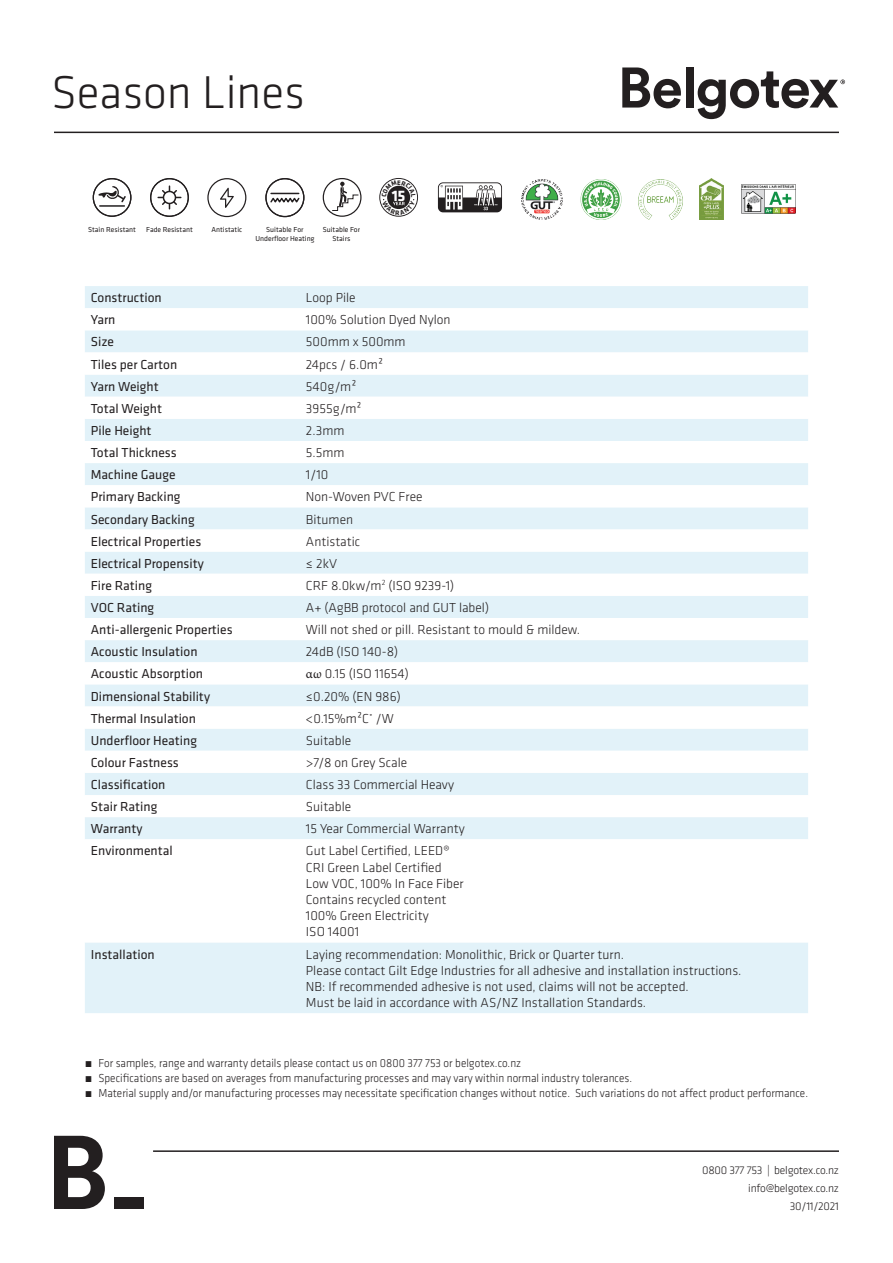
<style>
.page{position:relative;width:893px;height:1263px;background:#fff}
.page>*{position:absolute;margin:0;border:0;box-sizing:border-box;transform-origin:0 0}
.t1{font:300 47.7px "Klavika";color:#231f20}
.t2{font:700 15.9px "Klavika";color:#fff}
.t3{font:300 13.5px/16.2px "Klavika";color:#231f20}
.t4{font:13.5px "Klavika";color:#231f20}
.t5{font:300 12px "Klavika";color:#231f20;scale:.94 1}
.t6{font:300 11.55px/18px "Klavika";letter-spacing:-.02em;color:#231f20;text-align:right}
.t7{font:7.5px/9px "Klavika";color:#231f20;text-align:center}
.s1{font-family:"Minion Pro";font-weight:400}
</style>
<div class="page">
<div style="left:85px;top:286px;width:723px;height:727px;background:#e2f2f9"></div>
<svg style="left:85px;top:308px;width:723px;height:67px"></svg>
<svg style="left:85px;top:397px;width:723px;height:545px"></svg>
<svg style="left:622px;top:67px;width:59px;height:41px"></svg>
<div style="left:686px;top:67px;width:7px;height:41px;background:#231f20"></div>
<svg style="left:698px;top:71px;width:147px;height:48px"></svg>
<hr style="left:54px;top:132px;width:785px;height:1px;background:#231f20">
<svg style="left:54px;top:1136px;width:51px;height:73px"></svg>
<div style="left:114px;top:1197px;width:30px;height:12px;background:#231f20"></div>
<hr style="left:153px;top:1150px;width:686px;height:2px;background:#231f20">
<svg style="left:207px;top:178px;width:39px;height:39px"></svg>
<svg style="left:150px;top:178px;width:39px;height:39px"></svg>
<svg style="left:93px;top:178px;width:38px;height:39px"></svg>
<hr style="left:100px;top:205px;width:24px;height:2px;background:#231f20">
<svg style="left:265px;top:178px;width:39px;height:39px"></svg>
<img style="left:741px;top:185px;width:54px;height:28px">
<img style="left:639px;top:179px;width:44px;height:40px">
<img style="left:522px;top:179px;width:40px;height:41px">
<img style="left:699px;top:178px;width:24px;height:42px">
<img style="left:580px;top:179px;width:41px;height:41px">
<svg style="left:323px;top:178px;width:39px;height:39px"></svg>
<svg style="left:379px;top:178px;width:39px;height:39px"></svg>
<h1 class="t1" style="left:51px;top:63px;width:255px">Season Lines</h1>
<p class="t7" style="left:88px;top:225px;width:49px">Stain Resistant</p>
<p class="t7" style="left:146px;top:225px;width:48px">Fade Resistant</p>
<p class="t7" style="left:212px;top:225px;width:32px">Antistatic</p>
<p class="t7" style="left:255px;top:225px;width:60px">Suitable For<br>Underfloor Heating</p>
<p class="t7" style="left:323px;top:224px;width:39px">Suitable For<br>Stairs</p>
<p class="t2" style="left:392px;top:184px;width:15px">15</p>
<p class="t4" style="left:91px;top:289px;width:72px">Construction</p>
<p class="t3" style="left:306px;top:289px;width:51px">Loop Pile</p>
<p class="t4" style="left:91px;top:311px;width:26px">Yarn</p>
<p class="t3" style="left:306px;top:312px;width:146px">100% Solution Dyed Nylon</p>
<p class="t4" style="left:91px;top:333px;width:25px">Size</p>
<p class="t3" style="left:306px;top:334px;width:101px">500mm x 500mm</p>
<p class="t4" style="left:91px;top:355px;width:88px">Tiles per Carton</p>
<p class="t3" style="left:306px;top:356px;width:79px">24pcs / 6.0m²</p>
<p class="t4" style="left:91px;top:377px;width:69px">Yarn Weight</p>
<p class="t3" style="left:306px;top:378px;width:52px">540g/m²</p>
<p class="t4" style="left:91px;top:400px;width:73px">Total Weight</p>
<p class="t3" style="left:306px;top:400px;width:57px">3955g/m²</p>
<p class="t4" style="left:91px;top:422px;width:62px">Pile Height</p>
<p class="t3" style="left:306px;top:422px;width:40px">2.3mm</p>
<p class="t4" style="left:91px;top:444px;width:87px">Total Thickness</p>
<p class="t3" style="left:306px;top:444px;width:40px">5.5mm</p>
<p class="t4" style="left:91px;top:466px;width:86px">Machine Gauge</p>
<p class="t3" style="left:306px;top:466px;width:24px">1/10</p>
<p class="t4" style="left:91px;top:488px;width:91px">Primary Backing</p>
<p class="t3" style="left:306px;top:489px;width:118px">Non-Woven PVC Free</p>
<p class="t4" style="left:91px;top:510px;width:105px">Secondary Backing</p>
<p class="t3" style="left:306px;top:511px;width:49px">Bitumen</p>
<p class="t4" style="left:91px;top:532px;width:112px">Electrical Properties</p>
<p class="t3" style="left:306px;top:533px;width:56px">Antistatic</p>
<p class="t4" style="left:91px;top:554px;width:114px">Electrical Propensity</p>
<p class="t3" style="left:306px;top:555px;width:33px">≤ 2kV</p>
<p class="t4" style="left:91px;top:577px;width:63px">Fire Rating</p>
<p class="t3" style="left:306px;top:577px;width:150px">CRF 8.0kw/m<sup>2</sup> (ISO 9239-1)</p>
<p class="t4" style="left:91px;top:599px;width:65px">VOC Rating</p>
<p class="t3" style="left:306px;top:599px;width:185px">A+ (AgBB protocol and GUT label)</p>
<p class="t4" style="left:91px;top:621px;width:143px">Anti-allergenic Properties</p>
<p class="t3" style="left:306px;top:621px;width:276px">Will not shed or pill. Resistant to mould &amp; mildew.</p>
<p class="t4" style="left:91px;top:643px;width:108px">Acoustic Insulation</p>
<p class="t3" style="left:306px;top:643px;width:94px">24dB (ISO 140-8)</p>
<p class="t4" style="left:91px;top:665px;width:114px">Acoustic Absorption</p>
<p class="t3" style="left:306px;top:666px;width:104px"><span class="s1">αω</span> 0.15 (ISO 11654)</p>
<p class="t4" style="left:91px;top:687px;width:121px">Dimensional Stability</p>
<p class="t3" style="left:306px;top:688px;width:97px">≤0.20% (EN 986)</p>
<p class="t4" style="left:91px;top:709px;width:107px">Thermal Insulation</p>
<p class="t3" style="left:306px;top:710px;width:89px">&lt;0.15%m²C˚ /W</p>
<p class="t4" style="left:91px;top:731px;width:108px">Underfloor Heating</p>
<p class="t3" style="left:306px;top:732px;width:47px">Suitable</p>
<p class="t4" style="left:91px;top:754px;width:89px">Colour Fastness</p>
<p class="t3" style="left:306px;top:754px;width:103px">&gt;7/8 on Grey Scale</p>
<p class="t4" style="left:91px;top:776px;width:76px">Classification</p>
<p class="t3" style="left:306px;top:776px;width:150px">Class 33 Commercial Heavy</p>
<p class="t4" style="left:91px;top:798px;width:68px">Stair Rating</p>
<p class="t3" style="left:306px;top:798px;width:47px">Suitable</p>
<p class="t4" style="left:91px;top:820px;width:53px">Warranty</p>
<p class="t3" style="left:306px;top:820px;width:160px">15 Year Commercial Warranty</p>
<p class="t4" style="left:91px;top:842px;width:83px">Environmental</p>
<p class="t3" style="left:306px;top:843px;width:159px">Gut Label Certified, LEED®<br>CRI Green Label Certified<br>Low VOC, 100% In Face Fiber<br>Contains recycled content<br>100% Green Electricity<br>ISO 14001</p>
<p class="t4" style="left:91px;top:945px;width:65px">Installation</p>
<p class="t3" style="left:306px;top:946px;width:437px">Laying recommendation: Monolithic, Brick or Quarter turn.<br>Please contact Gilt Edge Industries for all adhesive and installation instructions.<br>NB: If recommended adhesive is not used, claims will not be accepted.<br>Must be laid in accordance with AS/NZ Installation Standards.</p>
<p class="t5" style="left:85px;top:1056px;width:466px">• For samples, range and warranty details please contact us on 0800 377 753 or belgotex.co.nz</p>
<p class="t5" style="left:85px;top:1071px;width:584px">• Specifications are based on averages from manufacturing processes and may vary within normal industry tolerances.</p>
<p class="t5" style="left:85px;top:1086px;width:771px">• Material supply and/or manufacturing processes may necessitate specification changes without notice. Such variations do not affect product performance.</p>
<p class="t6" style="left:702px;top:1161px;width:138px">0800 377 753 | belgotex.co.nz info@belgotex.co.nz<br>30/11/2021</p>
</div>
